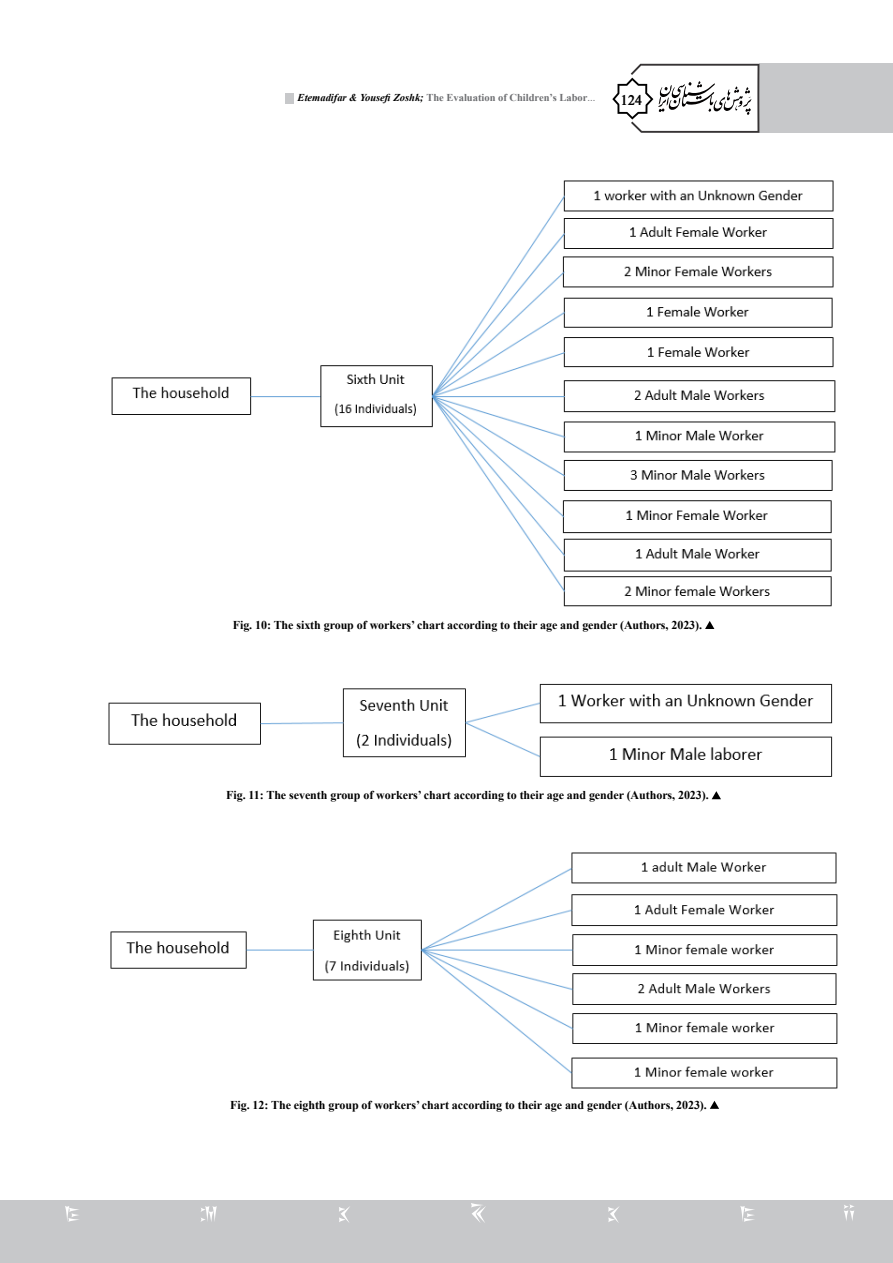
<style>
.page{position:relative;width:893px;height:1263px;background:#fff}
.page>*{position:absolute;margin:0;border:0;box-sizing:border-box;transform-origin:0 0}
.t1{font:700 15.75px "w Mitra";color:#000}
.t2{font:700 12px "Times New Roman";letter-spacing:-.005em;color:#000}
.t3{font:700 10.5px "Times New Roman";color:#6d6e71}
.s1{font-style:italic;color:#000}
.s2{font-weight:400}
</style>
<div class="page">
<div style="left:759px;top:64px;width:134px;height:69px;background:#c7c8ca"></div>
<svg style="left:612px;top:64px;width:147px;height:69px"></svg>
<div style="left:0;top:1200px;width:893px;height:63px;background:#c7c8ca"></div>
<svg style="left:65px;top:1203px;width:789px;height:20px"></svg>
<div style="left:285px;top:93px;width:9px;height:10px;background:#c7c8ca"></div>
<svg style="left:705px;top:621px;width:9px;height:8px"></svg>
<svg style="left:712px;top:791px;width:9px;height:8px"></svg>
<svg style="left:710px;top:1101px;width:9px;height:8px"></svg>
<img style="left:111px;top:180px;width:725px;height:427px">
<img style="left:108px;top:683px;width:725px;height:94px">
<img style="left:110px;top:852px;width:728px;height:237px">
<p class="t3" style="left:298px;top:90px;width:299px"><span class="s1">Etemadifar &amp; YousefiZoshk;</span> The Evaluation of Children s’ Labor<span class="s2">...</span></p>
<h1 class="t1" style="left:621px;top:90px;width:23px">124</h1>
<p class="t2" style="left:233px;top:616px;width:471px">Fig. 10: The sixth group of workers’ chart according to their age and gender (Authors, 2023 .(</p>
<p class="t2" style="left:226px;top:786px;width:484px">Fig. 11: The seventh group of workers’ chart according to their age and gender (Authors, 2023 .(</p>
<p class="t2" style="left:230px;top:1096px;width:478px">Fig. 12: The eighth group of workers’ chart according to their age and gender (Authors, 2023 .(</p>
</div>
